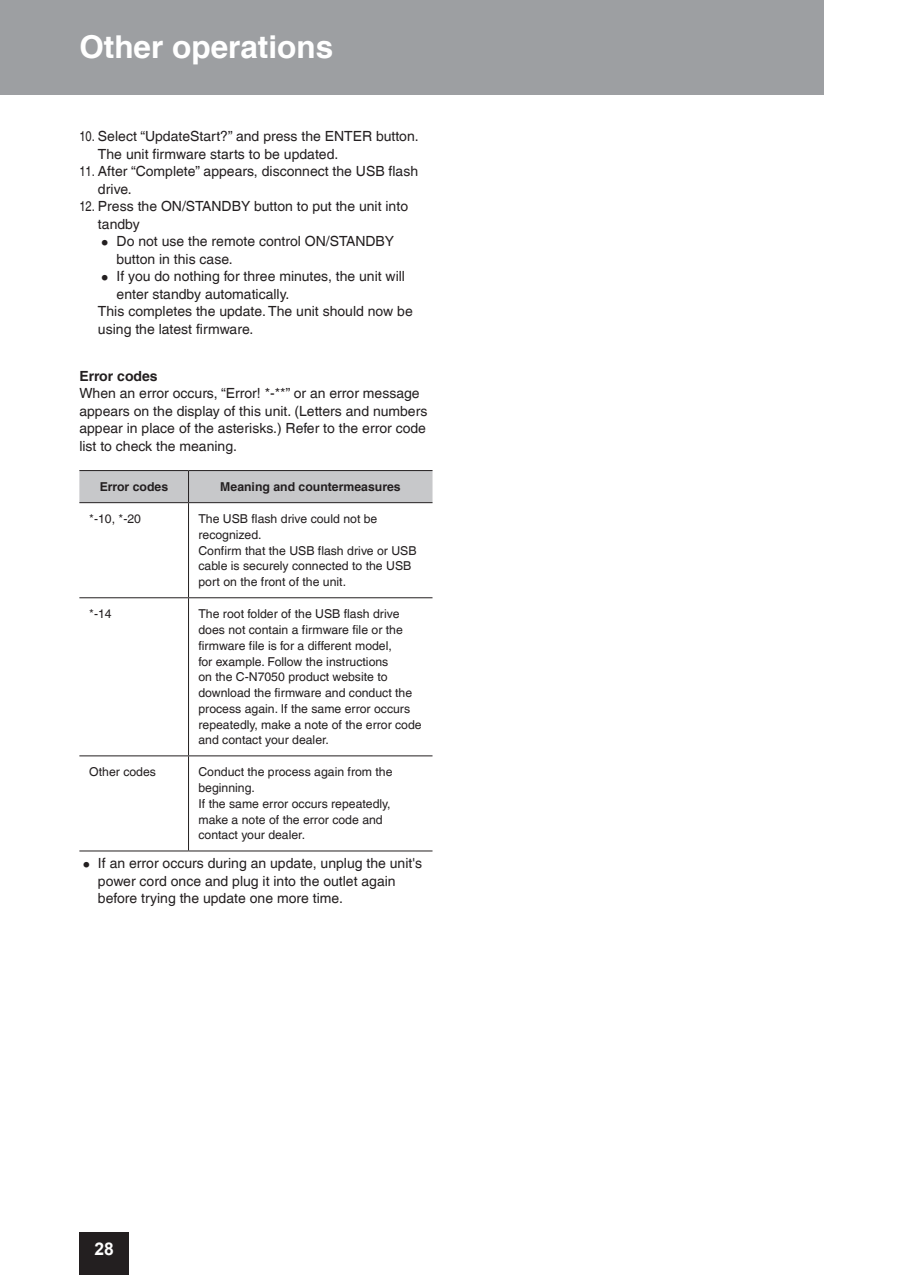
<style>
.page{position:relative;width:903px;height:1275px;background:#fff}
.page>*{position:absolute;margin:0;border:0;box-sizing:border-box;transform-origin:0 0}
.t1{font:700 31.5px "Helvetica LT Com";color:#fff}
.t2{font:700 17.5px "Arial";color:#fff}
.t3{font:14px/17.5px "Helvetica LT Com";color:#231f20}
.t4{font:14px/17.5px "Helvetica LT Com";color:#231f20;scale:.8 1}
.t5{font:700 14px "Helvetica LT Com";color:#231f20}
.t6{font:12.25px/15.8px "Helvetica LT Com";color:#231f20}
.t7{font:700 12.25px "Helvetica LT Com";color:#231f20}
.s1{font-family:"Hira Kaku Pro W3"}
</style>
<div class="page">
<div style="left:79px;top:1233px;width:50px;height:42px;background:#231f20"></div>
<div style="left:0;top:0;width:823px;height:94px;background:#9d9fa2"></div>
<div style="left:79px;top:471px;width:353px;height:31px;background:#c7c8ca"></div>
<hr style="left:79px;top:470px;width:110px;height:1px;background:#231f20">
<hr style="left:189px;top:470px;width:243px;height:1px;background:#231f20">
<hr style="left:188px;top:471px;width:1px;height:31px;background:#231f20">
<hr style="left:79px;top:502px;width:110px;height:1px;background:#231f20">
<hr style="left:189px;top:502px;width:243px;height:1px;background:#231f20">
<hr style="left:188px;top:503px;width:1px;height:94px;background:#231f20">
<hr style="left:79px;top:597px;width:110px;height:1px;background:#231f20">
<hr style="left:189px;top:597px;width:243px;height:1px;background:#231f20">
<hr style="left:188px;top:598px;width:1px;height:157px;background:#231f20">
<hr style="left:79px;top:755px;width:110px;height:1px;background:#231f20">
<hr style="left:189px;top:755px;width:243px;height:1px;background:#231f20">
<hr style="left:188px;top:756px;width:1px;height:94px;background:#231f20">
<hr style="left:79px;top:850px;width:110px;height:1px;background:#231f20">
<hr style="left:189px;top:850px;width:243px;height:1px;background:#231f20">
<h1 class="t1" style="left:79px;top:35px;width:255px">Other operations</h1>
<p class="t4" style="left:98px;top:129px;width:402px;text-indent:-19px">10. Select “UpdateStart?” and press the ENTER button.<br>The unit firmware starts to be updated.</p>
<p class="t4" style="left:98px;top:164px;width:402px;text-indent:-19px">11. After “Complete” appears, disconnect the USB flash drive.</p>
<p class="t4" style="left:79px;top:199px;width:412px">12. Press the ON/STANDBY button to put the unit into</p>
<p class="t3" style="left:98px;top:216px;width:43px">tandby</p>
<p class="t3" style="left:98px;top:234px;width:298px"><span class="s1">⿠</span> Do not use the remote control ON/STANDBY</p>
<p class="t3" style="left:117px;top:251px;width:118px">button in this case.</p>
<p class="t3" style="left:98px;top:269px;width:309px"><span class="s1">⿠</span> If you do nothing for three minutes, the unit will</p>
<p class="t3" style="left:117px;top:286px;width:174px">enter standby automatically.</p>
<p class="t3" style="left:98px;top:304px;width:316px">This completes the update. The unit should now be</p>
<p class="t3" style="left:98px;top:321px;width:157px">using the latest firmware.</p>
<p class="t5" style="left:79px;top:370px;width:80px">Error codes</p>
<p class="t3" style="left:79px;top:386px;width:349px">When an error occurs, “Error! *-**” or an error message appears on the display of this unit. (Letters and numbers appear in place of the asterisks.) Refer to the error code list to check the meaning.</p>
<p class="t7" style="left:100px;top:482px;width:70px">Error codes</p>
<p class="t7" style="left:220px;top:482px;width:182px">Meaning and countermeasures</p>
<p class="t6" style="left:89px;top:512px;width:53px">*-10, *-20</p>
<p class="t6" style="left:198px;top:512px;width:220px">The USB flash drive could not be recognized.<br>Confirm that the USB flash drive or USB cable is securely connected to the USB port on the front of the unit.</p>
<p class="t6" style="left:89px;top:607px;width:24px">*-14</p>
<p class="t6" style="left:198px;top:607px;width:225px">The root folder of the USB flash drive does not contain a firmware file or the firmware file is for a different model,<br>for example. Follow the instructions<br>on the C-N7050 product website to download the firmware and conduct the process again. If the same error occurs repeatedly, make a note of the error code and contact your dealer.</p>
<p class="t6" style="left:89px;top:765px;width:68px">Other codes</p>
<p class="t6" style="left:198px;top:765px;width:196px">Conduct the process again from the beginning.<br>If the same error occurs repeatedly, make a note of the error code and contact your dealer.</p>
<p class="t3" style="left:98px;top:856px;width:326px;text-indent:-19px"><span class="s1">⿠</span> If an error occurs during an update, unplug the unit's power cord once and plug it into the outlet again before trying the update one more time.</p>
<h2 class="t2" style="left:94px;top:1239px;width:21px">28</h2>
</div>
